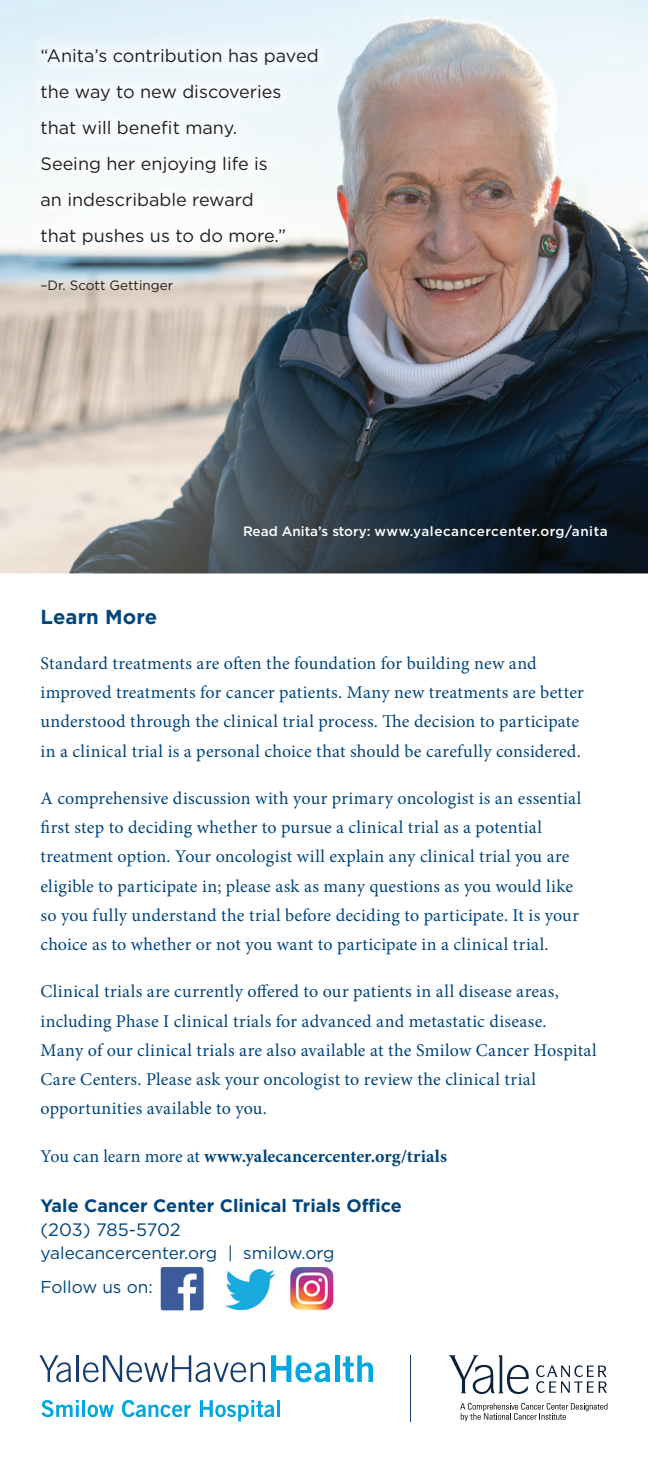
<style>
.page{position:relative;width:648px;height:1458px;background:#fff}
.page>*{position:absolute;margin:0;border:0;box-sizing:border-box;transform-origin:0 0}
.t1{font:700 20.25px "Gotham";letter-spacing:.005em;color:#00457d}
.t2{font:18px/29.2px "Minion Pro";letter-spacing:.015em;color:#00457d}
.t3{font:18px/36px "Gotham";color:#231f20}
.t4{font:700 18px "Minion Pro";letter-spacing:.005em;color:#00457d}
.t5{font:700 18px "Gotham";color:#00457d}
.t6{font:18px "Gotham";letter-spacing:-.01em;color:#00457d}
.t7{font:17.32px/33.8px "Gotham";color:#00457d}
.t8{font:500 13.5px "Gotham";letter-spacing:.025em;color:#fff}
.t9{font:13.5px "Gotham";color:#231f20}
.s1{font-weight:400}
</style>
<div class="page">
<img style="left:0;top:0;width:648px;height:573px">
<svg style="left:39px;top:1355px;width:32px;height:27px"></svg>
<hr style="left:76px;top:1355px;width:3px;height:27px;background:#163c6d">
<svg style="left:83px;top:1355px;width:182px;height:27px"></svg>
<svg style="left:271px;top:1355px;width:59px;height:27px"></svg>
<div style="left:335px;top:1355px;width:5px;height:27px;background:#00a7e0"></div>
<svg style="left:343px;top:1355px;width:30px;height:27px"></svg>
<svg style="left:41px;top:1400px;width:38px;height:17px"></svg>
<hr style="left:82px;top:1400px;width:3px;height:17px;background:#00a7e0">
<svg style="left:88px;top:1405px;width:26px;height:12px"></svg>
<svg style="left:122px;top:1400px;width:69px;height:17px"></svg>
<svg style="left:200px;top:1400px;width:74px;height:21px"></svg>
<hr style="left:277px;top:1400px;width:3px;height:17px;background:#00a7e0">
<hr style="left:410px;top:1355px;width:1px;height:66px;background:#143d6e">
<svg style="left:448px;top:1355px;width:81px;height:39px"></svg>
<svg style="left:536px;top:1365px;width:71px;height:28px"></svg>
<svg style="left:460px;top:1403px;width:148px;height:18px"></svg>
<img style="left:160px;top:1267px;width:44px;height:44px">
<img style="left:290px;top:1268px;width:44px;height:43px">
<img style="left:225px;top:1270px;width:49px;height:39px">
<img style="left:23px;top:30px;width:313px;height:232px">
<p class="t3" style="left:40px;top:37px;width:280px">“Anita’s contribution has paved the way to new discoveries that will benefit many.<br>Seeing her enjoying life is<br>an indescribable reward<br>that pushes us to do more.”</p>
<p class="t9" style="left:40px;top:277px;width:134px">–Dr. Scott Gettinger</p>
<p class="t8" style="left:243px;top:523px;width:366px">Read Anita’s story: www.yalecancercenter.org/anita</p>
<p class="t1" style="left:40px;top:604px;width:118px">Learn More</p>
<p class="t2" style="left:40px;top:649px;width:545px">Standard treatments are often the foundation for building new and improved treatments for cancer patients. Many new treatments are better understood through the clinical trial process. The decision to participate in a clinical trial is a personal choice that should be carefully considered.</p>
<p class="t2" style="left:40px;top:784px;width:542px">A comprehensive discussion with your primary oncologist is an essential first step to deciding whether to pursue a clinical trial as a potential treatment option. Your oncologist will explain any clinical trial you are eligible to participate in; please ask as many questions as you would like so you fully understand the trial before deciding to participate. It is your choice as to whether or not you want to participate in a clinical trial.</p>
<p class="t2" style="left:40px;top:977px;width:558px">Clinical trials are currently offered to our patients in all disease areas, including Phase I clinical trials for advanced and metastatic disease.<br>Many of our clinical trials are also available at the Smilow Cancer Hospital Care Centers. Please ask your oncologist to review the clinical trial opportunities available to you.</p>
<p class="t4" style="left:40px;top:1145px;width:408px"><span class="s1">You can learn more at</span> www.yalecancercenter.org/trials</p>
<p class="t5" style="left:40px;top:1194px;width:363px">Yale Cancer Center Clinical Trials Office</p>
<p class="t6" style="left:40px;top:1219px;width:142px">(203) 785-5702</p>
<p class="t7" style="left:40px;top:1236px;width:296px">yalecancercenter.org | smilow.org<br>Follow us on:</p>
</div>
